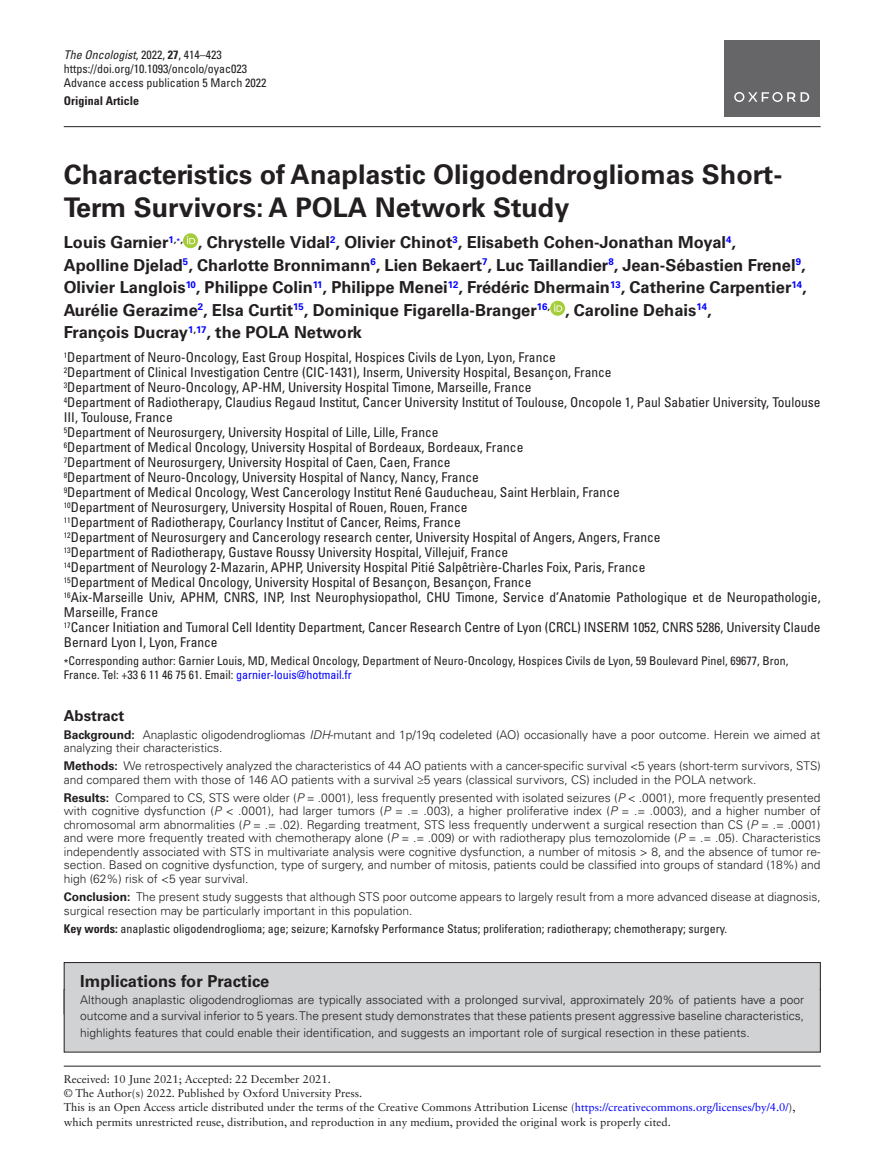
<style>
.page{position:relative;width:893px;height:1174px;background:#fff}
.page>*{position:absolute;margin:0;border:0;box-sizing:border-box;transform-origin:0 0}
.t1{font:700 27px/33px "Univers LT Std";color:#231f20}
.t2{font:700 16.5px/22.5px "Univers LT Std";color:#231f20}
.t3{font:700 15px "Univers LT Std";color:#231f20}
.t4{font:condensed 13.5px/15px "Univers LT Std";color:#231f20}
.t5{font:300 12px/13.5px "Univers LT Std";color:#231f20}
.t6{font:condensed 12px/14.2px "Univers LT Std";color:#231f20}
.t7{font:700 condensed 12px "Univers LT Std";color:#231f20}
.t8{font:11.25px/14.2px "Sabon LT Std";color:#231f20}
.s1{font-style:italic}
.s2{font-weight:700}
.s3{font-family:"Arial Unicode MS";font-stretch:normal}
.s4{color:#00f}
</style>
<div class="page">
<hr style="left:64px;top:126px;width:757px;height:1px;background:#231f20">
<div style="left:724px;top:40px;width:96px;height:76px;background:#666669"></div>
<svg style="left:734px;top:92px;width:75px;height:10px"></svg>
<hr style="left:64px;top:1065px;width:757px;height:1px;background:#231f20">
<div style="left:64px;top:962px;width:757px;height:49px;background:#d1d2d4"></div>
<div style="left:64px;top:962px;width:757px;height:52px;border:1px solid #231f20"></div>
<div style="left:64px;top:990px;width:757px;height:62px;background:#d1d2d4"></div>
<svg style="left:183px;top:233px;width:15px;height:15px"></svg>
<svg style="left:187px;top:236px;width:8px;height:8px"></svg>
<div style="left:550px;top:301px;width:15px;height:15px;background:#a5cd3a;border-radius:50%"></div>
<svg style="left:554px;top:303px;width:8px;height:9px"></svg>
<p class="t6" style="left:64px;top:47px;width:204px"><span class="s1">The Oncologist</span>, 2022, <span class="s2">27</span>, 414–423 https://doi.org/10.1093/oncolo/oyac023<br>Advance access publication 5 March 2022</p>
<p class="t7" style="left:64px;top:93px;width:77px">Original Article</p>
<h1 class="t1" style="left:64px;top:158px;width:720px">Characteristics of Anaplastic Oligodendrogliomas Short-<br>Term Survivors: A POLA Network Study</h1>
<p class="t2" style="left:64px;top:231px;width:744px">Louis Garnier<sup>1</sup><sup>,</sup><sup>∗</sup><sup>,</sup> , Chrystelle Vidal<sup>2</sup>, Olivier Chinot<sup>3</sup>, Elisabeth Cohen-Jonathan Moyal<sup>4</sup>,<br>Apolline Djelad<sup>5</sup>, Charlotte Bronnimann<sup>6</sup>, Lien Bekaert<sup>7</sup>, Luc Taillandier<sup>8</sup>, Jean-Sébastien Frenel<sup>9</sup>, Olivier Langlois<sup>10</sup>, Philippe Colin<sup>11</sup>, Philippe Menei<sup>12</sup>, Frédéric Dhermain<sup>13</sup>, Catherine Carpentier<sup>14</sup>, Aurélie Gerazime<sup>2</sup>, Elsa Curtit<sup>15</sup>, Dominique Figarella-Branger<sup>16</sup><sup>,</sup> , Caroline Dehais<sup>14</sup>,<br>François Ducray<sup>1</sup><sup>,</sup><sup>17</sup>, the POLA Network</p>
<p class="t4" style="left:64px;top:350px;width:758px"><sup>1</sup>Department of Neuro-Oncology, East Group Hospital, Hospices Civils de Lyon, Lyon, France<br><sup>2</sup>Department of Clinical Investigation Centre (CIC-1431), Inserm, University Hospital, Besançon, France<br><sup>3</sup>Department of Neuro-Oncology, AP-HM, University Hospital Timone, Marseille, France<br><sup>4</sup>Department of Radiotherapy, Claudius Regaud Institut, Cancer University Institut of Toulouse, Oncopole 1, Paul Sabatier University, Toulouse III, Toulouse, France<br><sup>5</sup>Department of Neurosurgery, University Hospital of Lille, Lille, France<br><sup>6</sup>Department of Medical Oncology, University Hospital of Bordeaux, Bordeaux, France<br><sup>7</sup>Department of Neurosurgery, University Hospital of Caen, Caen, France<br><sup>8</sup>Department of Neuro-Oncology, University Hospital of Nancy, Nancy, France<br><sup>9</sup>Department of Medical Oncology, West Cancerology Institut René Gauducheau, Saint Herblain, France<br><sup>10</sup>Department of Neurosurgery, University Hospital of Rouen, Rouen, France<br><sup>11</sup>Department of Radiotherapy, Courlancy Institut of Cancer, Reims, France<br><sup>12</sup>Department of Neurosurgery and Cancerology research center, University Hospital of Angers, Angers, France<br><sup>13</sup>Department of Radiotherapy, Gustave Roussy University Hospital, Villejuif, France<br><sup>14</sup>Department of Neurology 2-Mazarin, APHP, University Hospital Pitié Salpêtrière-Charles Foix, Paris, France<br><sup>15</sup>Department of Medical Oncology, University Hospital of Besançon, Besançon, France<br><sup>16</sup>Aix-Marseille Univ, APHM, CNRS, INP, Inst Neurophysiopathol, CHU Timone, Service d’Anatomie Pathologique et de Neuropathologie, Marseille, France<br><sup>17</sup>Cancer Initiation and Tumoral Cell Identity Department, Cancer Research Centre of Lyon (CRCL) INSERM 1052, CNRS 5286, University Claude Bernard Lyon I, Lyon, France</p>
<p class="t6" style="left:64px;top:654px;width:726px;line-height:13.5px"><span class="s3">∗</span>Corresponding author: Garnier Louis, MD, Medical Oncology, Department of Neuro-Oncology, Hospices Civils de Lyon, 59 Boulevard Pinel, 69677, Bron,<br>France. Tel: +33 6 11 46 75 61. Email: <span class="s4">garnier-louis@hotmail.fr</span></p>
<p class="t3" style="left:64px;top:707px;width:62px">Abstract</p>
<p class="t5" style="left:64px;top:728px;width:758px"><span class="s2">Background:</span> Anaplastic oligodendrogliomas <span class="s1">IDH</span>-mutant and 1p/19q codeleted (AO) occasionally have a poor outcome. Herein we aimed at analyzing their characteristics.</p>
<p class="t5" style="left:64px;top:759px;width:758px"><span class="s2">Methods:</span> We retrospectively analyzed the characteristics of 44 AO patients with a cancer-specific survival &lt;5 years (short-term survivors, STS) and compared them with those of 146 AO patients with a survival ≥5 years (classical survivors, CS) included in the POLA network.</p>
<p class="t5" style="left:64px;top:791px;width:758px;text-align:justify"><span class="s2">Results:</span> Compared to CS, STS were older (<span class="s1">P</span> = .0001), less frequently presented with isolated seizures (<span class="s1">P</span> &lt; .0001), more frequently presented with cognitive dysfunction (<span class="s1">P</span> &lt; .0001), had larger tumors (<span class="s1">P</span> = .= .003), a higher proliferative index (<span class="s1">P</span> = .= .0003), and a higher number of chromosomal arm abnormalities (<span class="s1">P</span> = .= .02). Regarding treatment, STS less frequently underwent a surgical resection than CS (<span class="s1">P</span> = .= .0001) and were more frequently treated with chemotherapy alone (<span class="s1">P</span> = .= .009) or with radiotherapy plus temozolomide (<span class="s1">P</span> = .= .05). Characteristics independently associated with STS in multivariate analysis were cognitive dysfunction, a number of mitosis &gt; 8, and the absence of tumor re&shy;section. Based on cognitive dysfunction, type of surgery, and number of mitosis, patients could be classified into groups of standard (18%) and high (62%) risk of &lt;5 year survival.</p>
<p class="t5" style="left:64px;top:890px;width:758px"><span class="s2">Conclusion:</span> The present study suggests that although STS poor outcome appears to largely result from a more advanced disease at diagnosis, surgical resection may be particularly important in this population.</p>
<p class="t6" style="left:64px;top:921px;width:665px"><span class="s2">Key words:</span> anaplastic oligodendroglioma; age; seizure; Karnofsky Performance Status; proliferation; radiotherapy; chemotherapy; surgery.</p>
<h2 class="t2" style="left:80px;top:970px;width:191px">Implications for Practice</h2>
<p class="t5" style="left:80px;top:991px;width:725px;line-height:16.5px;text-align:justify">Although anaplastic oligodendrogliomas are typically associated with a prolonged survival, approximately 20% of patients have a poor outcome and a survival inferior to 5 years. The present study demonstrates that these patients present aggressive baseline characteristics, highlights features that could enable their identification, and suggests an important role of surgical resection in these patients.</p>
<p class="t8" style="left:64px;top:1071px;width:733px">Received: 10 June 2021; Accepted: 22 December 2021.<br>© The Author(s) 2022. Published by Oxford University Press.<br>This is an Open Access article distributed under the terms of the Creative Commons Attribution License (<span class="s4">https://creativecommons.org/licenses/by/4.0/</span>), which permits unrestricted reuse, distribution, and reproduction in any medium, provided the original work is properly cited.</p>
</div>
